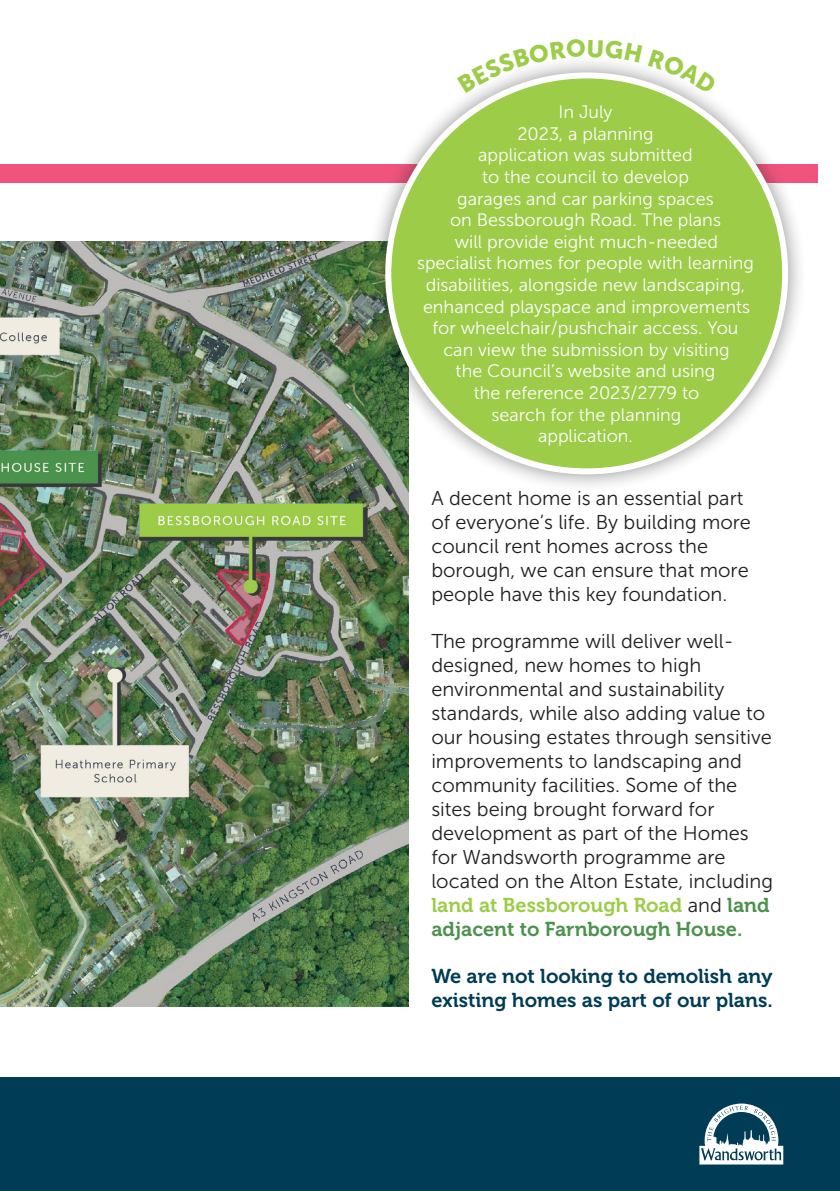
<style>
.page{position:relative;width:840px;height:1191px;background:#fff}
.page>*{position:absolute;margin:0;border:0;box-sizing:border-box;transform-origin:0 0}
._33707_Body_Text_01{font:20px/24px "Museo Sans 300";color:#231f20}
._33707_Intro_Text_01{font:20px/24px "Museo 700";color:#003c56}
._33707_Body_Text_01-2{font:18px/21.6px "Museo Sans 300";color:#fff;text-align:center}
.s1{font-family:"Museo 700";color:#9ccc48}
.s2{font-family:"Museo 700";color:#4b924d}
</style>
<div class="page">
<img style="left:0;top:241px;width:408px;height:765px">
<div style="left:0;top:165px;width:816px;height:18px;background:#f0547e"></div>
<div style="left:0;top:1077px;width:839px;height:114px;background:#003c56"></div>
<svg style="left:699px;top:1103px;width:83px;height:61px"></svg>
<div style="left:366px;top:54px;width:440px;height:439px;background:#231f20;opacity:.5"></div>
<div style="left:388px;top:75px;width:396px;height:396px;background:#9ccc48;border-radius:50%"></div>
<svg style="left:457px;top:54px;width:260px;height:40px"></svg>
<p class="_33707_Body_Text_01-2" style="left:417px;top:101px;width:338px">In July<br>2023, a planning<br>application was submitted<br>to the council to develop<br>garages and car parking spaces<br>on Bessborough Road. The plans<br>will provide eight much-needed specialist homes for people with learning disabilities, alongside new landscaping, enhanced playspace and improvements for wheelchair/pushchair access. You can view the submission by visiting<br>the Council’s website and using<br>the reference 2023/2779 to<br>search for the planning<br>application.</p>
<p class="_33707_Body_Text_01" style="left:431px;top:486px;width:321px">A decent home is an essential part of everyone’s life. By building more council rent homes across the borough, we can ensure that more people have this key foundation.</p>
<p class="_33707_Body_Text_01" style="left:431px;top:629px;width:343px">The programme will deliver well&shy;designed, new homes to high environmental and sustainability standards, while also adding value to our housing estates through sensitive improvements to landscaping and community facilities. Some of the sites being brought forward for development as part of the Homes for Wandsworth programme are located on the Alton Estate, including <span class="s1">land at Bessborough Road</span> and <span class="s2">land adjacent to Farnborough House.</span></p>
<p class="_33707_Intro_Text_01" style="left:431px;top:964px;width:342px">We are not looking to demolish any existing homes as part of our plans.</p>
</div>
